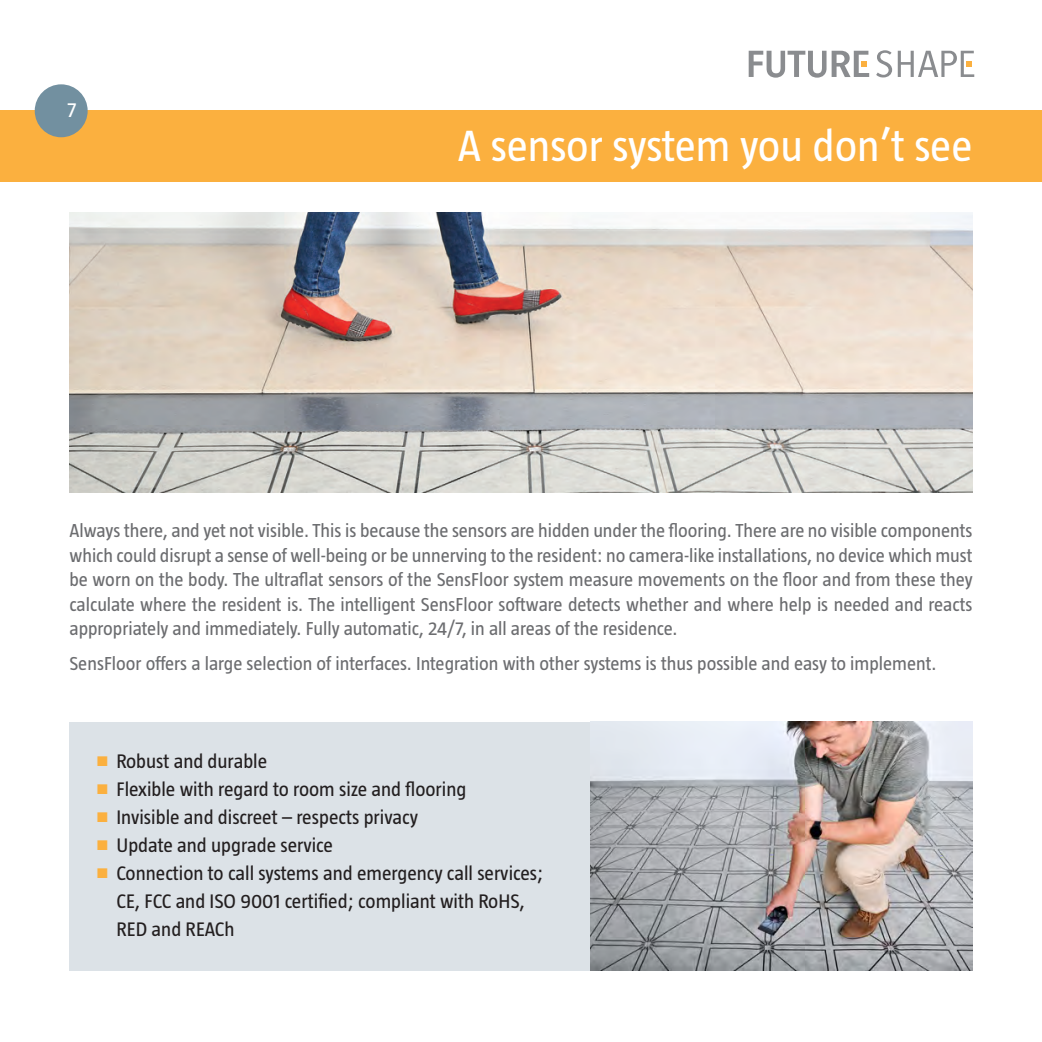
<style>
.page{position:relative;width:1042px;height:1042px;background:#fff}
.page>*{position:absolute;margin:0;border:0;box-sizing:border-box;transform-origin:0 0}
.t1{font:44.8px "Taz";color:#fff}
.t2{font:21px "Taz";color:#fff}
.t3{font:20.12px/28px "Taz";color:#231f20}
.t4{font:19.25px/24.5px "Taz";color:#6c6d70;text-align:justify}
.s1{color:#fbb03f}
</style>
<div class="page">
<div style="left:69px;top:722px;width:558px;height:248px;background:#dce2e7"></div>
<div style="left:0;top:110px;width:1042px;height:72px;background:#fbb03f"></div>
<img style="left:70px;top:212px;width:902px;height:280px">
<img style="left:590px;top:722px;width:382px;height:248px">
<svg style="left:748px;top:51px;width:121px;height:27px"></svg>
<svg style="left:876px;top:50px;width:16px;height:28px"></svg>
<svg style="left:898px;top:51px;width:76px;height:26px"></svg>
<div style="left:35px;top:84px;width:53px;height:53px;background:#7290a0;border-radius:50%"></div>
<p class="t2" style="left:67px;top:99px;width:11px">7</p>
<h1 class="t1" style="left:458px;top:122px;width:516px">A sensor system you don’t see</h1>
<p class="t4" style="left:69px;top:518px;width:904px">Always there, and yet not visible. This is because the sensors are hidden under the flooring. There are no visible components which could disrupt a sense of well-being or be unnerving to the resident: no camera-like installations, no device which must be worn on the body. The ultraflat sensors of the SensFloor system measure movements on the floor and from these they calculate where the resident is. The intelligent SensFloor software detects whether and where help is needed and reacts appropriately and immediately. Fully automatic, 24/7, in all areas of the residence.</p>
<p class="t4" style="left:69px;top:651px;width:868px">SensFloor offers a large selection of interfaces. Integration with other systems is thus possible and easy to implement.</p>
<p class="t3" style="left:97px;top:747px;width:172px"><span class="s1">■</span> Robust and durable</p>
<p class="t3" style="left:97px;top:775px;width:371px"><span class="s1">■</span> Flexible with regard to room size and flooring</p>
<p class="t3" style="left:97px;top:803px;width:322px"><span class="s1">■</span> Invisible and discreet – respects privacy</p>
<p class="t3" style="left:97px;top:831px;width:237px"><span class="s1">■</span> Update and upgrade service</p>
<p class="t3" style="left:116px;top:859px;width:429px;text-indent:-19px"><span class="s1">■</span> Connection to call systems and emergency call services;<br>CE, FCC and ISO 9001 certified; compliant with RoHS,<br>RED and REACh</p>
</div>
